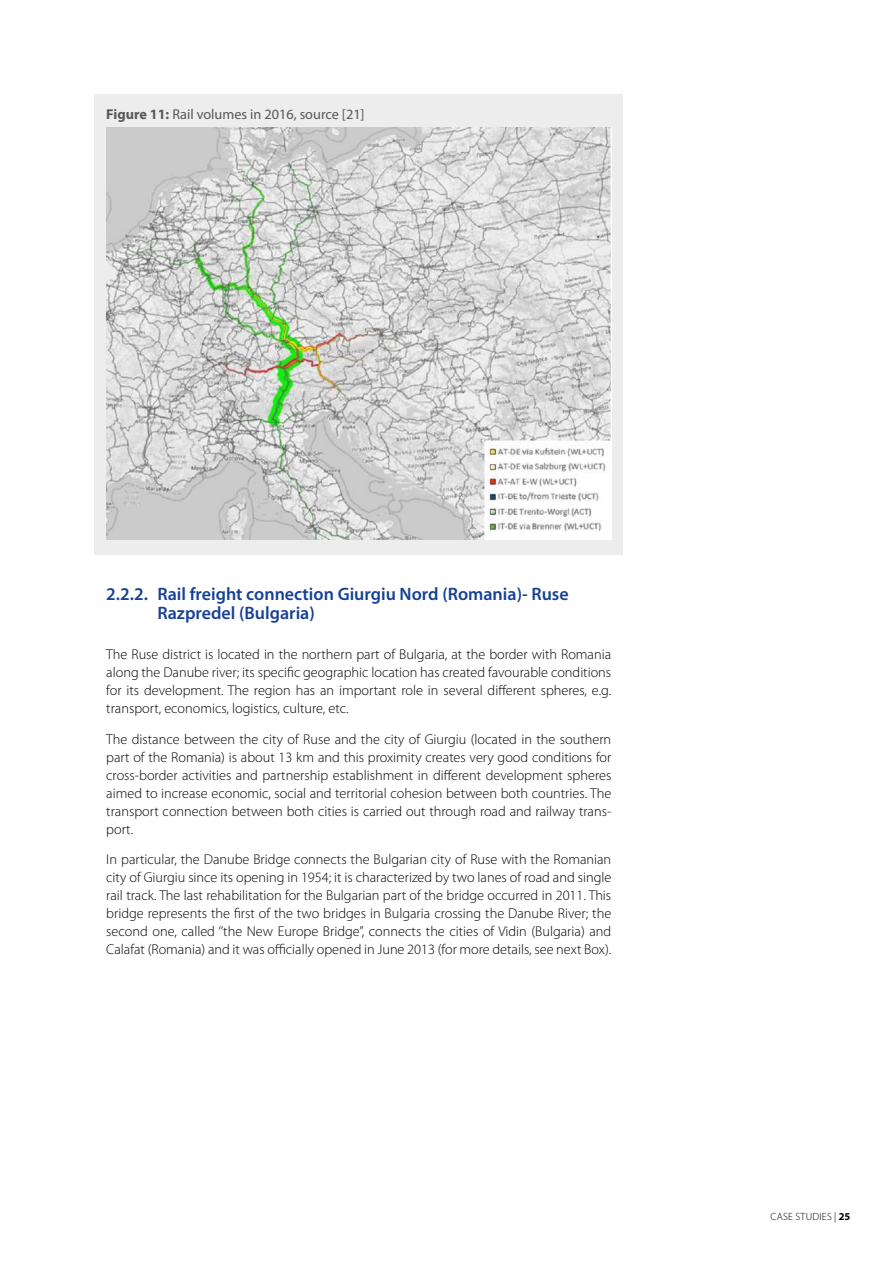
<style>
.page{position:relative;width:893px;height:1263px;background:#fff}
.page>*{position:absolute;margin:0;border:0;box-sizing:border-box;transform-origin:0 0}
.t1{font:600 18px/19.5px "Myriad Pro";color:#164194}
.t2{font:300 14.25px/18px "Myriad Pro";color:#000;text-align:justify}
.t3{font:14.25px "Myriad Pro";color:#575756}
.t4{font:300 10.5px "Myriad Pro";color:#000}
.t5{font:700 10.5px "Myriad Pro";color:#000}
.s1{font-weight:700}
.s2{font-weight:300}
</style>
<div class="page">
<div style="left:94px;top:94px;width:529px;height:38px;background:#ededed"></div>
<div style="left:94px;top:122px;width:529px;height:433px;background:#ededed"></div>
<img style="left:106px;top:128px;width:505px;height:412px">
<p class="t3" style="left:106px;top:105px;width:260px"><span class="s1">Figure 11:</span> Rail volumes in 2016, source [21]</p>
<p class="t1" style="left:157px;top:584px;width:413px;text-indent:-51px">2.2.2. Rail freight connection Giurgiu Nord (Romania)- Ruse<br>Razpredel (Bulgaria)</p>
<p class="t2" style="left:106px;top:645px;width:506px">The Ruse district is located in the northern part of Bulgaria, at the border with Romania along the Danube river; its specific geographic location has created favourable conditions for its development. The region has an important role in several different spheres, e.g. transport, economics, logistics, culture, etc.</p>
<p class="t2" style="left:106px;top:730px;width:506px">The distance between the city of Ruse and the city of Giurgiu (located in the southern part of the Romania) is about 13 km and this proximity creates very good conditions for cross-border activities and partnership establishment in different development spheres aimed to increase economic, social and territorial cohesion between both countries. The transport connection between both cities is carried out through road and railway trans&shy;port.</p>
<p class="t2" style="left:106px;top:851px;width:507px">In particular, the Danube Bridge connects the Bulgarian city of Ruse with the Romanian city of Giurgiu since its opening in 1954; it is characterized by two lanes of road and single rail track. The last rehabilitation for the Bulgarian part of the bridge occurred in 2011. This bridge represents the first of the two bridges in Bulgaria crossing the Danube River; the second one, called ‘’the New Europe Bridge’’, connects the cities of Vidin (Bulgaria) and Calafat (Romania) and it was officially opened in June 2013 (for more details, see next Box).</p>
<p class="t4" style="left:770px;top:1211px;width:13px">Case</p>
<p class="t4" style="left:795px;top:1211px;width:7px">studies</p>
<p class="t5" style="left:834px;top:1210px;width:18px"><span class="s2">|</span> 25</p>
</div>
